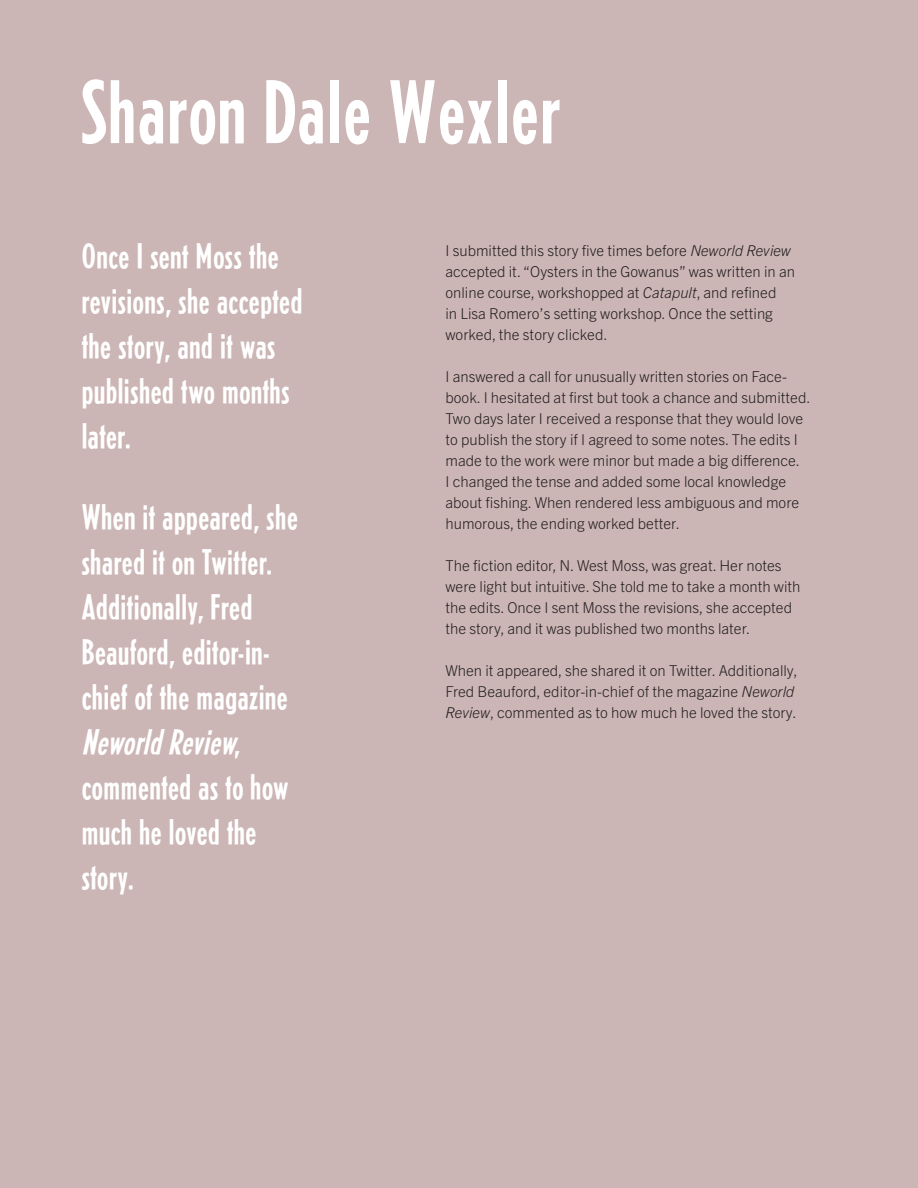
<style>
.page{position:relative;width:918px;height:1188px;background:#ccb5b5}
.page>*{position:absolute;margin:0;border:0;box-sizing:border-box;transform-origin:0 0}
.LitMag_Intro_Name_NE{font:90px "Erbar";color:#fff}
.LitMag_Intro_pull_qu{font:36px/45px "Erbar";letter-spacing:-.005em;color:#fff}
.t1{font:300 15px/21px "Trade Gothic Next LT Pro";color:#231f20}
.s1{font-style:italic}
</style>
<div class="page">
<p class="LitMag_Intro_Name_NE" style="left:80px;top:59px;width:482px">Sharon Dale Wexler</p>
<p class="LitMag_Intro_pull_qu" style="left:81px;top:235px;width:223px">Once I sent Moss the revisions, she accepted the story, and it was published two months later.</p>
<p class="LitMag_Intro_pull_qu" style="left:81px;top:496px;width:219px">When it appeared, she shared it on Twitter.<br>Additionally, Fred<br>Beauford, editor-in&shy;chief of the magazine<br><span class="s1">NeworldReview</span>, commented as to how much he loved the story.</p>
<p class="t1" style="left:446px;top:239px;width:351px">I submitted this story five times before <span class="s1">Neworld Review </span>accepted it. “Oysters in the Gowanus” was written in an online course, workshopped at <span class="s1">Catapult</span>, and refined<br>in Lisa Romero’s setting workshop. Once the setting worked, the story clicked.</p>
<p class="t1" style="left:446px;top:365px;width:367px">I answered a call for unusually written stories on Face&shy;book. I hesitated at first but took a chance and submitted.<br>Two days later I received a response that they would love to publish the story if I agreed to some notes. The edits I made to the work were minor but made a big difference.<br>I changed the tense and added some local knowledge about fishing. When rendered less ambiguous and more humorous, the ending worked better.</p>
<p class="t1" style="left:446px;top:554px;width:357px">The fiction editor, N. West Moss, was great. Her notes were light but intuitive. She told me to take a month with the edits. Once I sent Moss the revisions, she accepted the story, and it was published two months later.</p>
<p class="t1" style="left:446px;top:659px;width:354px">When it appeared, she shared it on Twitter. Additionally,<br>Fred Beauford, editor-in-chief of the magazine <span class="s1">Neworld<br>Review</span>, commented as to how much he loved the story.</p>
</div>
